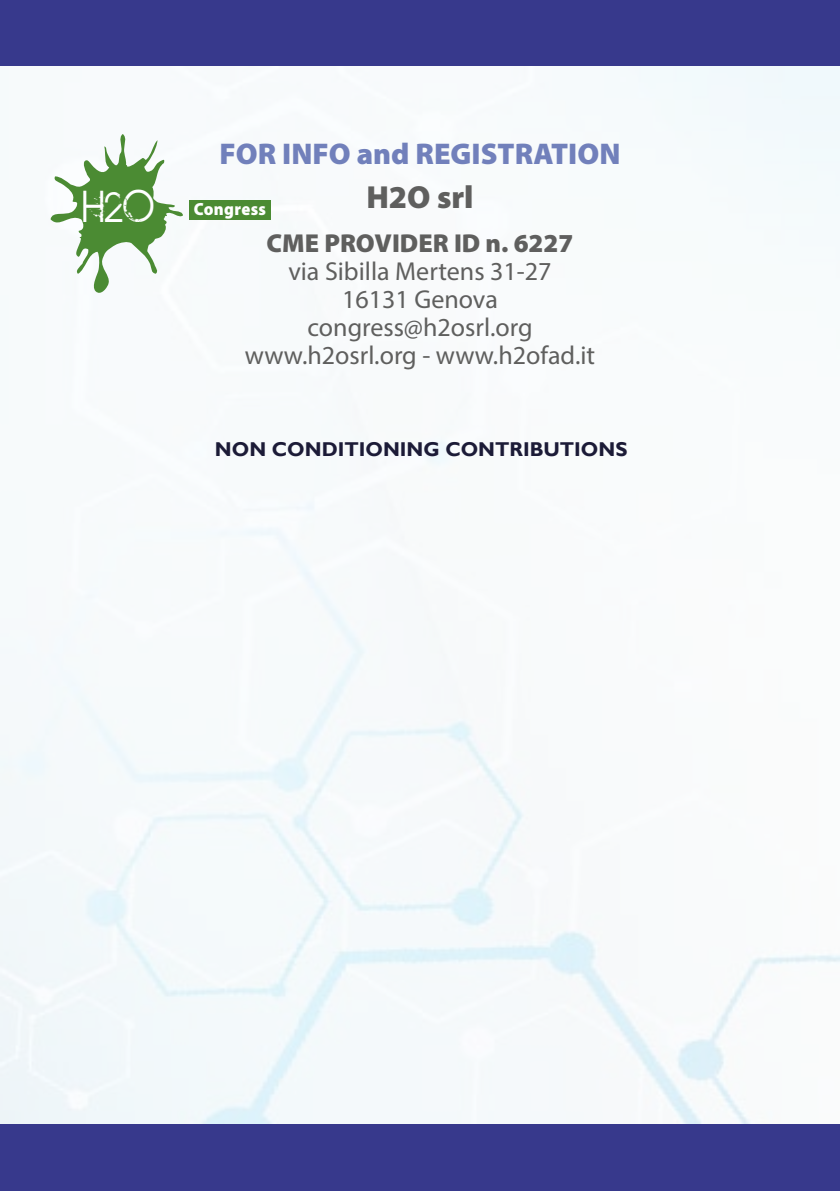
<style>
.page{position:relative;width:840px;height:1191px;background:#fff}
.page>*{position:absolute;margin:0;border:0;box-sizing:border-box;transform-origin:0 0}
.t1{font:48.8px "BIRTHOFAHERO";color:#fff;scale:.94 1}
.t2{font:900 32px "Myriad Pro";color:#5f5f5e}
.t3{font:900 30px "Myriad Pro";color:#7180bb}
.t4{font:26px/28px "Myriad Pro";color:#5f5f5e;text-align:center}
.t5{font:900 26px "Myriad Pro";color:#5f5f5e}
.t6{font:700 20px "Gill Sans";color:#1c1b37}
.t7{font:900 17.6px "Myriad Pro";letter-spacing:.02em;color:#fff;scale:.94 1}
.s1{font-size:45.8px}
</style>
<div class="page">
<img style="left:0;top:66px;width:839px;height:1058px">
<div style="left:0;top:0;width:839px;height:66px;background:#37398c"></div>
<div style="left:0;top:1124px;width:839px;height:67px;background:#37398c"></div>
<svg style="left:51px;top:134px;width:132px;height:162px"></svg>
<div style="left:189px;top:200px;width:81px;height:19px;background:#4b8b33"></div>
<h1 class="t1" style="left:83px;top:179px;width:73px">H<span class="s1">2</span>O</h1>
<p class="t3" style="left:219px;top:134px;width:402px">FOR INFO and REGISTRATION</p>
<p class="t2" style="left:366px;top:176px;width:109px">H2O srl</p>
<p class="t5" style="left:266px;top:226px;width:308px">CME PROVIDER ID n. 6227</p>
<p class="t4" style="left:245px;top:257px;width:351px">via Sibilla Mertens 31-27<br>16131 Genova congress@h2osrl.org www.h2osrl.org - www.h2ofad.it</p>
<p class="t7" style="left:194px;top:197px;width:78px">Congress</p>
<p class="t6" style="left:215px;top:437px;width:414px">NON CONDITIONING CONTRIBUTIONS</p>
</div>
